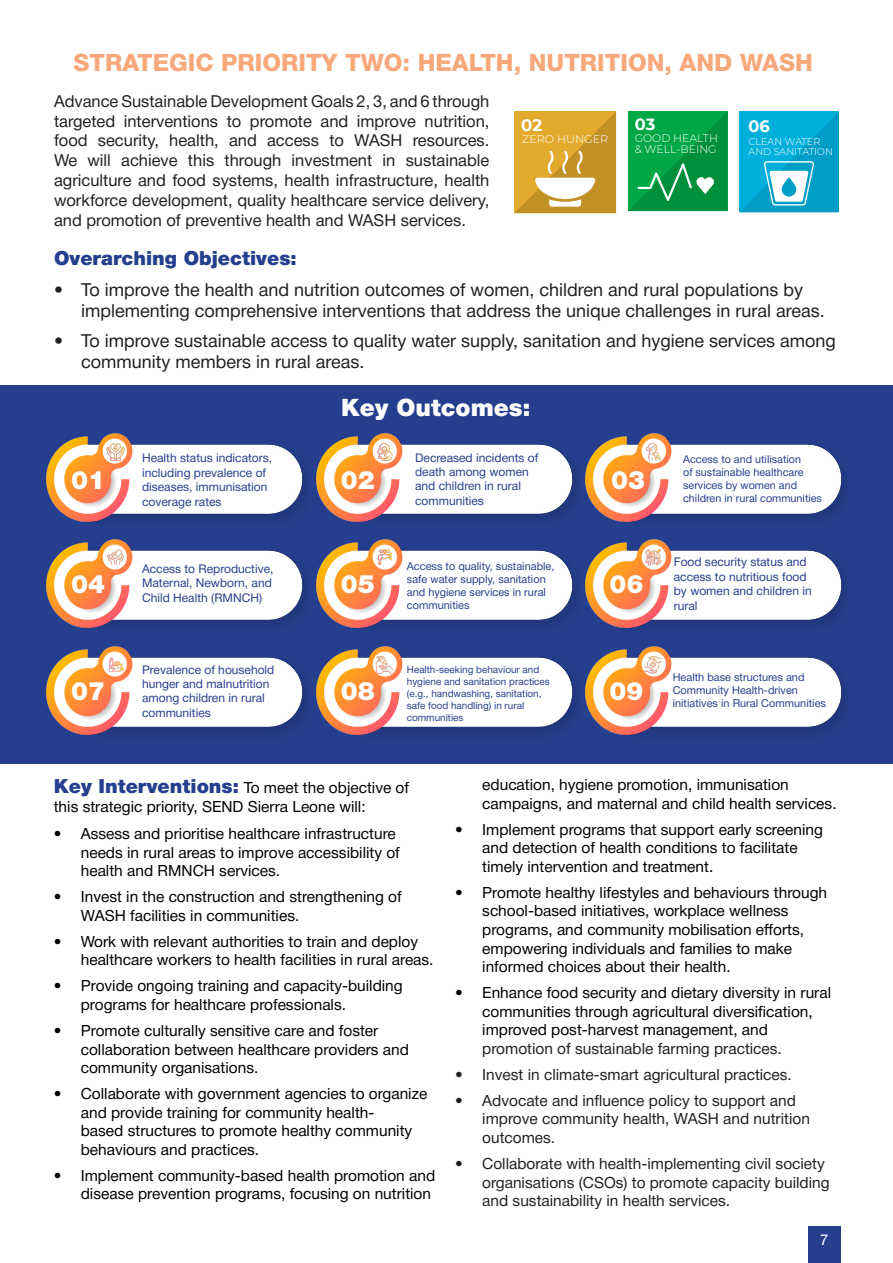
<style>
.page{position:relative;width:893px;height:1263px;background:#fff}
.page>*{position:absolute;margin:0;border:0;box-sizing:border-box;transform-origin:0 0}
.t1{font:900 25.5px "Helvetica Neue";color:#fff}
.t2{font:800 24px "Helvetica Neue";color:#f8a87a}
.t3{font:900 24px "Helvetica Neue";color:#fff}
.t4{font:900 19.5px "Helvetica Neue";color:#253f8e}
.t5{font:18px/21.6px "Helvetica Neue";color:#231f20}
.t6{font:700 16.65px "Montserrat";color:#fff}
.t7{font:16.5px/19.8px "Helvetica Neue";color:#231f20;text-align:justify}
.t8{font:700 16.5px "Montserrat";color:#fff}
.t9{font:700 16.2px "Montserrat";color:#fff}
.t10{font:15.45px/18.6px "Helvetica Neue";color:#000}
.t11{font:15.45px/18.6px "Helvetica Neue";color:#231f20}
.t12{font:15px "Helvetica Neue";color:#fff}
.t13{font:12px/14.4px "Helvetica Neue";color:#253f8e}
.t14{font:300 11.1px "Montserrat";color:#fff}
.t15{font:10.95px/13.2px "Helvetica Neue";color:#253f8e}
.t16{font:300 10.95px/10.8px "Montserrat";color:#fff}
.t17{font:10.8px/12.9px "Helvetica Neue";color:#253f8e}
.t18{font:9.9px/11.9px "Helvetica Neue";color:#253f8e}
.t19{font:300 9.75px/9.6px "Montserrat";color:#fff}
.s1{font-weight:900;font-size:19.5px;color:#253f8e}
.s2{color:#231f20}
</style>
<div class="page">
<div style="left:808px;top:1227px;width:32px;height:36px;background:#253f8e"></div>
<svg style="left:514px;top:111px;width:102px;height:102px;background:#daac46"></svg>
<svg style="left:628px;top:111px;width:99px;height:100px;background:#0ba048"></svg>
<svg style="left:739px;top:111px;width:100px;height:101px;background:#1ab1d6"></svg>
<div style="left:0;top:386px;width:893px;height:378px;background:#253f8e"></div>
<img style="left:46px;top:434px;width:262px;height:88px">
<img style="left:316px;top:434px;width:262px;height:88px">
<img style="left:585px;top:434px;width:262px;height:88px">
<img style="left:46px;top:539px;width:262px;height:89px">
<img style="left:46px;top:646px;width:262px;height:89px">
<img style="left:316px;top:539px;width:262px;height:89px">
<img style="left:316px;top:646px;width:262px;height:89px">
<img style="left:585px;top:539px;width:262px;height:89px">
<img style="left:585px;top:646px;width:262px;height:89px">
<img style="left:107px;top:443px;width:17px;height:17px">
<img style="left:107px;top:549px;width:17px;height:17px">
<img style="left:107px;top:656px;width:17px;height:17px">
<img style="left:376px;top:443px;width:17px;height:17px">
<img style="left:376px;top:549px;width:17px;height:17px">
<img style="left:376px;top:656px;width:17px;height:17px">
<img style="left:644px;top:443px;width:18px;height:17px">
<img style="left:644px;top:549px;width:18px;height:17px">
<img style="left:644px;top:656px;width:18px;height:17px">
<p class="t2" style="left:74px;top:44px;width:741px">STRATEGIC PRIORITY TWO: HEALTH, NUTRITION, AND WASH</p>
<p class="t7" style="left:54px;top:92px;width:437px">Advance Sustainable Development Goals 2, 3, and 6 through targeted interventions to promote and improve nutrition, food security, health, and access to WASH resources.<br>We will achieve this through investment in sustainable agriculture and food systems, health infrastructure, health workforce development, quality healthcare service delivery, and promotion of preventive health and WASH services.</p>
<p class="t6" style="left:521px;top:113px;width:23px">02</p>
<p class="t14" style="left:522px;top:131px;width:88px">ZERO HUNGER</p>
<p class="t9" style="left:635px;top:113px;width:22px">03</p>
<p class="t16" style="left:635px;top:132px;width:85px">GOOD HEALTH &amp; WELL-BEING</p>
<p class="t8" style="left:749px;top:115px;width:23px">06</p>
<p class="t19" style="left:749px;top:137px;width:86px">CLEAN WATER<br>AND SANITATION</p>
<p class="t4" style="left:54px;top:243px;width:245px">Overarching Objectives:</p>
<p class="t5" style="left:81px;top:280px;width:745px;text-indent:-27px">• To improve the health and nutrition outcomes of women, children and rural populations by implementing comprehensive interventions that address the unique challenges in rural areas.</p>
<p class="t5" style="left:81px;top:330px;width:756px;text-indent:-27px">• To improve sustainable access to quality water supply, sanitation and hygiene services among community members in rural areas.</p>
<p class="t3" style="left:341px;top:388px;width:191px">Key Outcomes:</p>
<p class="t1" style="left:71px;top:460px;width:36px">01</p>
<p class="t13" style="left:142px;top:452px;width:132px">Health status indicators, including prevalence of diseases, immunisation coverage rates</p>
<p class="t13" style="left:415px;top:451px;width:125px">Decreased incidents of death among women and children in rural communities</p>
<p class="t1" style="left:341px;top:460px;width:36px">02</p>
<p class="t1" style="left:611px;top:460px;width:36px">03</p>
<p class="t17" style="left:683px;top:453px;width:140px">Access to and utilisation<br>of sustainable healthcare services by women and children in rural communities</p>
<p class="t1" style="left:71px;top:564px;width:36px">04</p>
<p class="t13" style="left:142px;top:562px;width:133px">Access to Reproductive,<br>Maternal, Newborn, and<br>Child Health (RMNCH)</p>
<p class="t1" style="left:341px;top:564px;width:36px">05</p>
<p class="t15" style="left:407px;top:560px;width:149px">Access to quality, sustainable, safe water supply, sanitation and hygiene services in rural communities</p>
<p class="t1" style="left:609px;top:564px;width:36px">06</p>
<p class="t13" style="left:674px;top:556px;width:139px">Food security status and access to nutritious food by women and children in rural</p>
<p class="t1" style="left:71px;top:671px;width:36px">07</p>
<p class="t13" style="left:142px;top:663px;width:134px">Prevalence of household hunger and malnutrition among children in rural communities</p>
<p class="t1" style="left:341px;top:671px;width:36px">08</p>
<p class="t18" style="left:407px;top:665px;width:145px">Health-seeking behaviour and hygiene and sanitation practices (e.g., handwashing, sanitation, safe food handling) in rural communities</p>
<p class="t1" style="left:609px;top:671px;width:36px">09</p>
<p class="t15" style="left:673px;top:671px;width:155px">Health base structures and<br>Community Health-driven initiatives in Rural Communities</p>
<p class="t10" style="left:54px;top:779px;width:357px"><span class="s1">Key Interventions:</span> To meet the objective of this strategic priority, SEND Sierra Leone will:</p>
<p class="t10" style="left:81px;top:825px;width:321px;text-indent:-27px">• Assess and prioritise healthcare infrastructure needs in rural areas to improve accessibility of health and RMNCH services.</p>
<p class="t10" style="left:81px;top:888px;width:322px;text-indent:-27px">• Invest in the construction and strengthening of<br>WASH facilities in communities.</p>
<p class="t10" style="left:81px;top:933px;width:354px;text-indent:-27px">• Work with relevant authorities to train and deploy healthcare workers to health facilities in rural areas.</p>
<p class="t10" style="left:81px;top:977px;width:323px;text-indent:-27px">• Provide ongoing training and capacity-building programs for healthcare professionals.</p>
<p class="t10" style="left:81px;top:1022px;width:330px;text-indent:-27px">• Promote culturally sensitive care and foster collaboration between healthcare providers and community organisations.</p>
<p class="t10" style="left:81px;top:1085px;width:348px;text-indent:-27px">• Collaborate with government agencies to organize and provide training for community health-<br>based structures to promote healthy community behaviours and practices.</p>
<p class="t10" style="left:54px;top:1167px;width:383px;text-align:right">• Implement community-based health promotion and disease prevention programs, focusing on nutrition</p>
<p class="t10" style="left:482px;top:776px;width:356px">education, hygiene promotion, immunisation campaigns, and maternal and child health services.</p>
<p class="t10" style="left:482px;top:821px;width:342px;text-indent:-27px">• Implement programs that support early screening and detection of health conditions to facilitate timely intervention and treatment.</p>
<p class="t10" style="left:482px;top:884px;width:346px;text-indent:-27px">• Promote healthy lifestyles and behaviours through school-based initiatives, workplace wellness programs, and community mobilisation efforts, empowering individuals and families to make informed choices about their health.</p>
<p class="t10" style="left:482px;top:984px;width:350px;text-indent:-27px">• Enhance food security and dietary diversity in rural communities through agricultural diversification, improved post-harvest management, and <span class="s2">promotion of sustainable farming practices.</span></p>
<p class="t11" style="left:455px;top:1066px;width:338px">• Invest in climate-smart agricultural practices.</p>
<p class="t11" style="left:482px;top:1092px;width:329px;text-indent:-27px">• Advocate and influence policy to support and improve community health, WASH and nutrition outcomes.</p>
<p class="t11" style="left:482px;top:1155px;width:349px;text-indent:-27px">• Collaborate with health-implementing civil society organisations (CSOs) to promote capacity building and sustainability in health services.</p>
<p class="t12" style="left:820px;top:1228px;width:10px">7</p>
</div>
